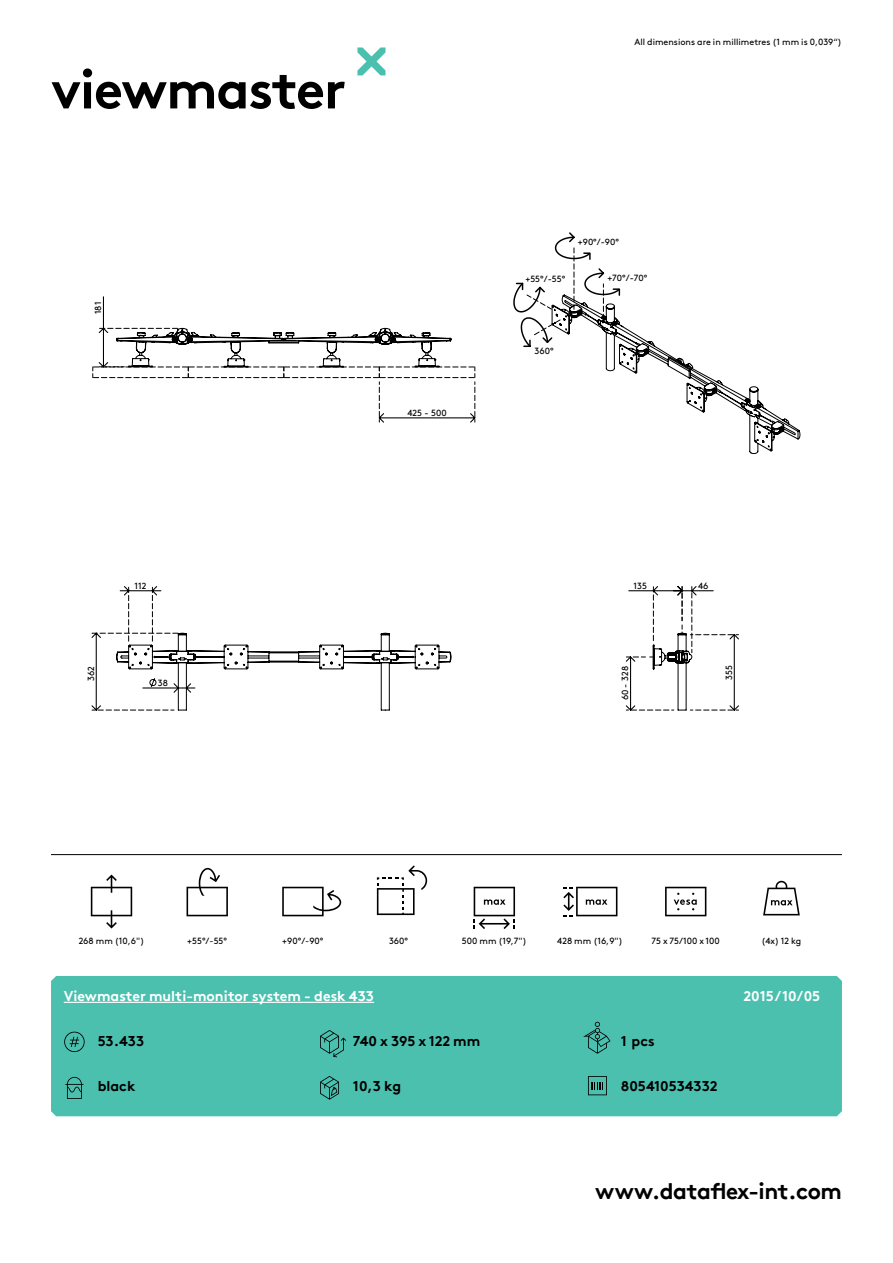
<style>
.page{position:relative;width:893px;height:1263px;background:#fff}
.page>*{position:absolute;margin:0;border:0;box-sizing:border-box;transform-origin:0 0}
.hoofdstuk{font:700 54px "Brown Pro TT";letter-spacing:-.02em;color:#000}
.t1{font:700 22.5px "Brown Pro TT";letter-spacing:-.02em;color:#000}
.t2{font:700 14.25px "Brown Pro TT";color:#fff}
.specificaties{font:700 14.25px "Brown Pro TT";color:#000}
.t3{font:9px "Brown";color:#000}
.t4{font:9px "Brown Pro TT Regular Alt";color:#000}
</style>
<div class="page">
<svg style="left:357px;top:47px;width:28px;height:28px"></svg>
<hr style="left:51px;top:854px;width:791px;height:1px;background:#000">
<svg style="left:91px;top:874px;width:41px;height:54px"></svg>
<svg style="left:187px;top:868px;width:41px;height:48px"></svg>
<svg style="left:282px;top:887px;width:59px;height:29px"></svg>
<svg style="left:377px;top:865px;width:50px;height:50px"></svg>
<svg style="left:474px;top:887px;width:41px;height:42px"></svg>
<svg style="left:563px;top:887px;width:54px;height:29px"></svg>
<svg style="left:665px;top:887px;width:41px;height:29px"></svg>
<svg style="left:763px;top:881px;width:37px;height:34px"></svg>
<div style="left:51px;top:976px;width:791px;height:140px;background:#4bc0af"></div>
<svg style="left:91px;top:586px;width:361px;height:125px"></svg>
<svg style="left:92px;top:296px;width:384px;height:127px"></svg>
<svg style="left:513px;top:232px;width:288px;height:222px"></svg>
<svg style="left:625px;top:586px;width:114px;height:125px"></svg>
<svg style="left:64px;top:1032px;width:21px;height:20px"></svg>
<svg style="left:65px;top:1077px;width:18px;height:22px"></svg>
<svg style="left:320px;top:1030px;width:26px;height:27px"></svg>
<svg style="left:583px;top:1022px;width:27px;height:32px"></svg>
<svg style="left:320px;top:1076px;width:19px;height:24px"></svg>
<svg style="left:588px;top:1076px;width:19px;height:19px"></svg>
<hr style="left:64px;top:1002px;width:310px;height:1px;background:#fff">
<p class="hoofdstuk" style="left:51px;top:46px;width:297px">viewmaster</p>
<p class="t4" style="left:91px;top:314px;width:14px;rotate:-90deg">181</p>
<p class="t4" style="left:84px;top:681px;width:16px;rotate:-90deg">362</p>
<p class="t4" style="left:135px;top:578px;width:13px">112</p>
<p class="t4" style="left:158px;top:676px;width:12px">38</p>
<p class="t4" style="left:407px;top:406px;width:41px">425 - 500</p>
<p class="t3" style="left:634px;top:35px;width:209px">All dimensions are in millimetres (1 mm is 0,039“)</p>
<p class="t4" style="left:525px;top:272px;width:41px">+55°/-55°</p>
<p class="t4" style="left:578px;top:235px;width:43px">+90°/-90°</p>
<p class="t4" style="left:607px;top:271px;width:42px">+70°/-70°</p>
<p class="t4" style="left:535px;top:344px;width:21px">360°</p>
<p class="t4" style="left:634px;top:578px;width:15px">135</p>
<p class="t4" style="left:698px;top:578px;width:12px">46</p>
<p class="t4" style="left:618px;top:700px;width:36px;rotate:-90deg">60 - 328</p>
<p class="t4" style="left:722px;top:680px;width:16px;rotate:-90deg">355</p>
<p class="t3" style="left:79px;top:934px;width:67px">268 mm (10,6")</p>
<p class="t3" style="left:187px;top:934px;width:41px">+55°/-55°</p>
<p class="t3" style="left:282px;top:934px;width:43px">+90°/-90°</p>
<p class="t3" style="left:389px;top:934px;width:21px">360°</p>
<p class="t3" style="left:462px;top:934px;width:66px">500 mm (19,7")</p>
<p class="t3" style="left:557px;top:934px;width:67px">428 mm (16,9")</p>
<p class="t3" style="left:652px;top:934px;width:70px">75 x 75/100 x 100</p>
<p class="t3" style="left:761px;top:934px;width:41px">(4x) 12 kg</p>
<h3 class="t2" style="left:64px;top:985px;width:312px">Viewmaster multi-monitor system - desk 433</h3>
<h3 class="t2" style="left:743px;top:985px;width:78px">2015/10/05</h3>
<h3 class="specificaties" style="left:98px;top:1029px;width:48px">53.433</h3>
<p class="specificaties" style="left:98px;top:1074px;width:39px">black</p>
<p class="specificaties" style="left:353px;top:1029px;width:129px">740 x 395 x 122 mm</p>
<p class="specificaties" style="left:621px;top:1029px;width:35px">1 pcs</p>
<p class="specificaties" style="left:353px;top:1074px;width:50px">10,3 kg</p>
<h3 class="specificaties" style="left:621px;top:1074px;width:98px">805410534332</h3>
<h2 class="t1" style="left:595px;top:1173px;width:248px">www.dataflex-int.com</h2>
</div>
